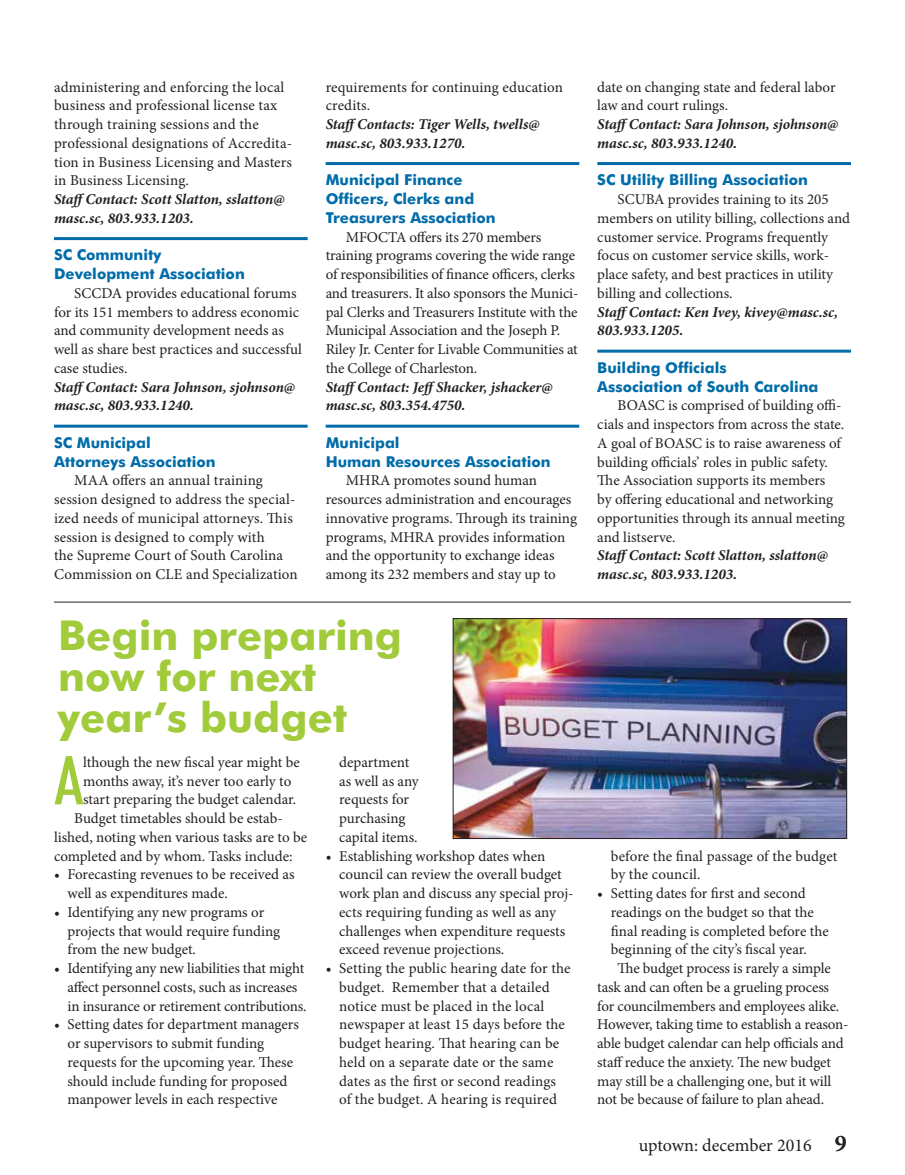
<style>
.page{position:relative;width:905px;height:1175px;background:#fff}
.page>*{position:absolute;margin:0;border:0;box-sizing:border-box;transform-origin:0 0}
.t1{font:500 condensed 67.65px "Futura BT";color:#a1cb3b}
.t2{font:700 41.25px/41.2px "Futura BT";color:#a1cb3b}
.t3{font:18px "Minion Pro";color:#231f20}
.t4{font:15px/18.8px "Minion Pro";color:#231f20}
.t5{font:italic 700 15px/18.8px "Minion Pro";color:#231f20}
.t6{font:700 15px/18.8px "Futura BT";color:#006ca9}
.s1{font-weight:700;font-size:24px}
</style>
<div class="page">
<img style="left:455px;top:620px;width:390px;height:217px">
<div style="left:453px;top:618px;width:394px;height:221px;border:1px solid #231f20"></div>
<hr style="left:54px;top:237px;width:254px;height:3px;background:#006ca9">
<svg style="left:54px;top:424px;width:254px;height:4px"></svg>
<hr style="left:326px;top:162px;width:253px;height:3px;background:#006ca9">
<svg style="left:326px;top:424px;width:253px;height:4px"></svg>
<hr style="left:597px;top:162px;width:253px;height:3px;background:#006ca9">
<hr style="left:597px;top:350px;width:253px;height:2px;background:#006ca9">
<hr style="left:54px;top:601px;width:796px;height:1px;background:#231f20">
<p class="t4" style="left:54px;top:77px;width:240px">administering and enforcing the local business and professional license tax through training sessions and the professional designations of Accredita&shy;tion in Business Licensing and Masters in Business Licensing.</p>
<p class="t5" style="left:54px;top:190px;width:232px">Staff Contact: Scott Slatton, sslatton@ masc.sc, 803.933.1203.</p>
<p class="t6" style="left:54px;top:245px;width:192px">SC Community<br>Development Association</p>
<p class="t4" style="left:54px;top:284px;width:249px;text-indent:20px">SCCDA provides educational forums for its 151 members to address economic and community development needs as well as share best practices and successful case studies.</p>
<p class="t5" style="left:54px;top:377px;width:243px">Staff Contact: Sara Johnson, sjohnson@ masc.sc, 803.933.1240.</p>
<p class="t6" style="left:54px;top:433px;width:163px">SC Municipal<br>Attorneys Association</p>
<p class="t4" style="left:54px;top:471px;width:245px;text-indent:20px">MAA offers an annual training session designed to address the special&shy;ized needs of municipal attorneys. This session is designed to comply with<br>the Supreme Court of South Carolina Commission on CLE and Specialization</p>
<p class="t4" style="left:326px;top:77px;width:239px">requirements for continuing education credits.</p>
<p class="t5" style="left:326px;top:115px;width:215px">Staff Contacts: Tiger Wells, twells@ masc.sc, 803.933.1270.</p>
<p class="t6" style="left:326px;top:170px;width:171px">Municipal Finance<br>Officers, Clerks and<br>Treasurers Association</p>
<p class="t4" style="left:326px;top:227px;width:254px;text-indent:20px">MFOCTA offers its 270 members training programs covering the wide range of responsibilities of finance officers, clerks and treasurers. It also sponsors the Munici&shy;pal Clerks and Treasurers Institute with the Municipal Association and the Joseph P.<br>Riley Jr. Center for Livable Communities at the College of Charleston.</p>
<p class="t5" style="left:326px;top:377px;width:228px">Staff Contact: Jeff Shacker, jshacker@ masc.sc, 803.354.4750.</p>
<p class="t6" style="left:326px;top:433px;width:226px">Municipal<br>Human Resources Association</p>
<p class="t4" style="left:326px;top:471px;width:253px;text-indent:20px">MHRA promotes sound human resources administration and encourages innovative programs. Through its training programs, MHRA provides information and the opportunity to exchange ideas among its 232 members and stay up to</p>
<h2 class="t2" style="left:58px;top:614px;width:345px">Begin preparing now for next year’s budget</h2>
<h1 class="t1" style="left:54px;top:739px;width:31px">A</h1>
<p class="t4" style="left:83px;top:752px;width:218px">lthough the new fiscal year might be</p>
<p class="t4" style="left:83px;top:771px;width:210px">months away, it’s never too early to</p>
<p class="t4" style="left:83px;top:790px;width:215px">start preparing the budget calendar.</p>
<p class="t4" style="left:74px;top:809px;width:210px">Budget timetables should be estab-</p>
<p class="t4" style="left:54px;top:827px;width:255px">lished, noting when various tasks are to be</p>
<p class="t4" style="left:54px;top:846px;width:240px">completed and by whom. Tasks include:</p>
<p class="t4" style="left:67px;top:865px;width:228px;text-indent:-14px">• Forecasting revenues to be received as well as expenditures made.</p>
<p class="t4" style="left:67px;top:902px;width:214px;text-indent:-14px">• Identifying any new programs or projects that would require funding from the new budget.</p>
<p class="t4" style="left:67px;top:959px;width:240px;text-indent:-14px">• Identifying any new liabilities that might affect personnel costs, such as increases in insurance or retirement contributions.</p>
<p class="t4" style="left:67px;top:1015px;width:233px;text-indent:-14px">• Setting dates for department managers or supervisors to submit funding requests for the upcoming year. These should include funding for proposed manpower levels in each respective</p>
<p class="t4" style="left:339px;top:752px;width:81px">department as well as any requests for purchasing capital items.</p>
<p class="t4" style="left:339px;top:846px;width:236px;text-indent:-13px">• Establishing workshop dates when council can review the overall budget work plan and discuss any special proj&shy;ects requiring funding as well as any challenges when expenditure requests exceed revenue projections.</p>
<p class="t4" style="left:339px;top:959px;width:233px;text-indent:-13px">• Setting the public hearing date for the budget. Remember that a detailed notice must be placed in the local newspaper at least 15 days before the budget hearing. That hearing can be held on a separate date or the same dates as the first or second readings of the budget. A hearing is required</p>
<p class="t4" style="left:597px;top:77px;width:240px">date on changing state and federal labor law and court rulings.</p>
<p class="t5" style="left:597px;top:115px;width:243px">Staff Contact: Sara Johnson, sjohnson@ masc.sc, 803.933.1240.</p>
<p class="t6" style="left:597px;top:170px;width:212px">SC Utility Billing Association</p>
<p class="t4" style="left:597px;top:190px;width:254px;text-indent:20px">SCUBA provides training to its 205 members on utility billing, collections and customer service. Programs frequently focus on customer service skills, work&shy;place safety, and best practices in utility billing and collections.</p>
<p class="t5" style="left:597px;top:302px;width:242px">Staff Contact: Ken Ivey, kivey@masc.sc,<br>803.933.1205.</p>
<p class="t6" style="left:597px;top:358px;width:223px">Building Officials<br>Association of South Carolina</p>
<p class="t4" style="left:597px;top:396px;width:249px;text-indent:20px">BOASC is comprised of building offi&shy;cials and inspectors from across the state.<br>A goal of BOASC is to raise awareness of building officials’ roles in public safety.<br>The Association supports its members<br>by offering educational and networking opportunities through its annual meeting and listserve.</p>
<p class="t5" style="left:597px;top:546px;width:232px">Staff Contact: Scott Slatton, sslatton@ masc.sc, 803.933.1203.</p>
<p class="t4" style="left:610px;top:846px;width:228px">before the final passage of the budget by the council.</p>
<p class="t4" style="left:597px;top:884px;width:210px">• Setting dates for first and second</p>
<p class="t4" style="left:610px;top:902px;width:205px">readings on the budget so that the</p>
<p class="t4" style="left:610px;top:921px;width:219px">final reading is completed before the</p>
<p class="t4" style="left:610px;top:940px;width:197px">beginning of the city’s fiscal year.</p>
<p class="t4" style="left:617px;top:959px;width:215px">The budget process is rarely a simple</p>
<p class="t4" style="left:597px;top:977px;width:233px">task and can often be a grueling process</p>
<p class="t4" style="left:597px;top:996px;width:243px">for councilmembers and employees alike.</p>
<p class="t4" style="left:597px;top:1015px;width:253px">However, taking time to establish a reason-</p>
<p class="t4" style="left:597px;top:1034px;width:248px">able budget calendar can help officials and</p>
<p class="t4" style="left:597px;top:1052px;width:235px">staff reduce the anxiety. The new budget</p>
<p class="t4" style="left:597px;top:1071px;width:235px">may still be a challenging one, but it will</p>
<p class="t4" style="left:597px;top:1090px;width:228px">not be because of failure to plan ahead.</p>
<p class="t3" style="left:639px;top:1133px;width:209px">uptown: december 2016 <span class="s1">9</span></p>
</div>
